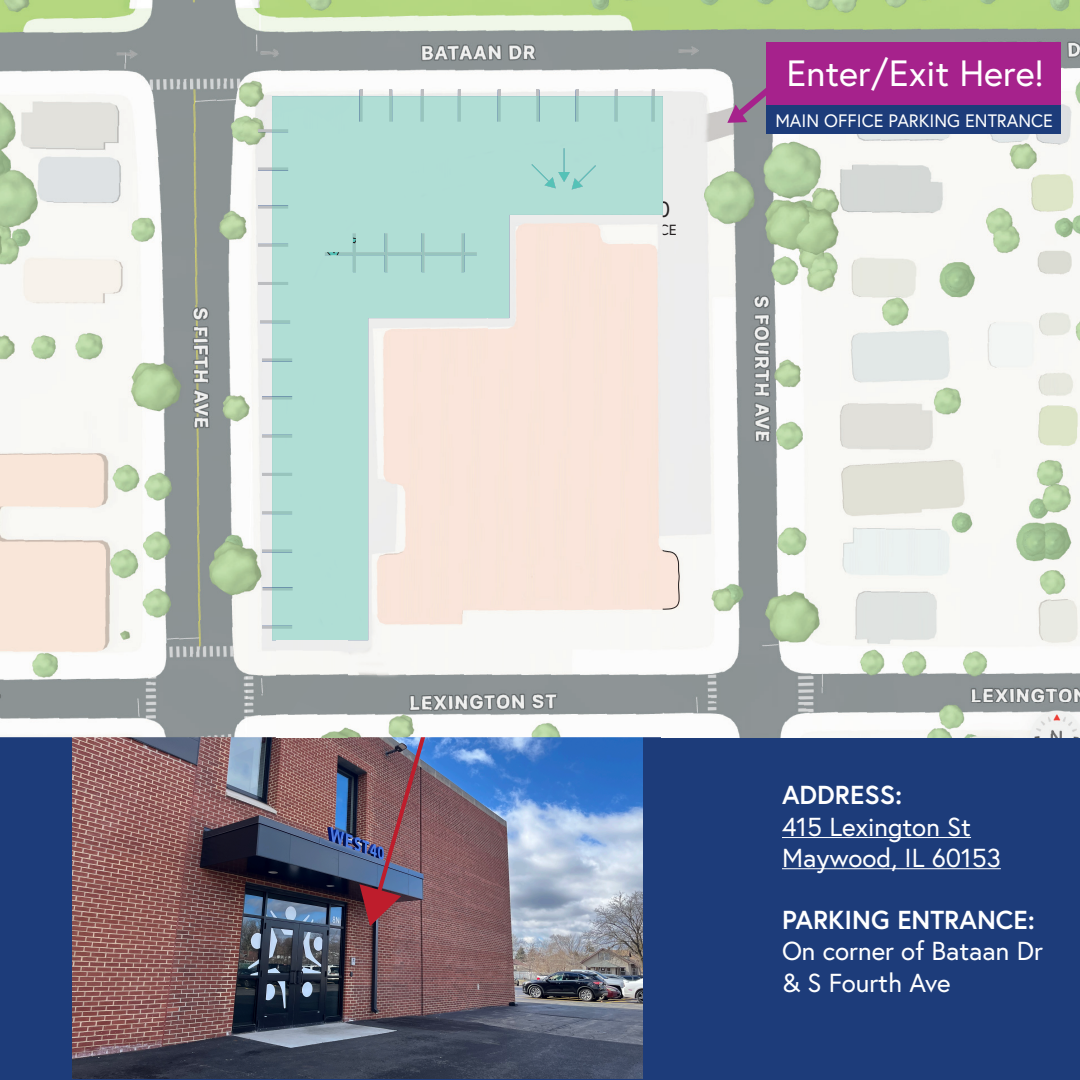
<style>
.page{position:relative;width:1080px;height:1080px;background:#1d3c7a}
.page>*{position:absolute;margin:0;border:0;box-sizing:border-box;transform-origin:0 0}
.t1{font:36.5px "Europa";color:#fff}
.t2{font:26px "Europa";color:#fff}
.t3{font:700 26px "Europa";color:#fff}
.t4{font:18px "Europa";color:#fff}
</style>
<div class="page">
<img style="left:278px;top:0;width:802px;height:103px">
<img style="left:663px;top:103px;width:417px;height:634px">
<img style="left:73px;top:737px;width:569px;height:341px">
<svg style="left:663px;top:223px;width:17px;height:402px;background:#edeae8"></svg>
<svg style="left:373px;top:737px;width:198px;height:170px;background:#787b9b"></svg>
<svg style="left:359px;top:884px;width:42px;height:42px;background:#8e3845"></svg>
<div style="left:766px;top:103px;width:295px;height:31px;background:#1d3c7a"></div>
<div style="left:766px;top:42px;width:295px;height:62px;background:#a6228c"></div>
<hr style="left:652px;top:90px;width:3px;height:32px;background:#bcbdc0">
<hr style="left:615px;top:90px;width:3px;height:32px;background:#bcbdc0">
<hr style="left:576px;top:90px;width:3px;height:32px;background:#bcbdc0">
<hr style="left:536px;top:90px;width:3px;height:32px;background:#bcbdc0">
<hr style="left:498px;top:90px;width:3px;height:32px;background:#bcbdc0">
<hr style="left:458px;top:90px;width:3px;height:32px;background:#bcbdc0">
<hr style="left:421px;top:90px;width:3px;height:32px;background:#bcbdc0">
<hr style="left:389px;top:90px;width:3px;height:32px;background:#bcbdc0">
<hr style="left:360px;top:90px;width:3px;height:32px;background:#bcbdc0">
<svg style="left:727px;top:83px;width:49px;height:40px"></svg>
<hr style="left:782px;top:837px;width:189px;height:1px;background:#fff">
<hr style="left:782px;top:868px;width:219px;height:1px;background:#fff">
<img style="left:0;top:0;width:278px;height:737px">
<div style="left:272px;top:96px;width:391px;height:544px;background:#b0ded5"></div>
<img style="left:487px;top:215px;width:176px;height:522px">
<img style="left:347px;top:318px;width:141px;height:419px">
<img style="left:277px;top:640px;width:71px;height:97px">
<h1 class="t1" style="left:787px;top:50px;width:259px">Enter/Exit Here!</h1>
<p class="t4" style="left:775px;top:109px;width:279px">MAIN OFFICE PARKING ENTRANCE</p>
<p class="t3" style="left:782px;top:777px;width:122px">ADDRESS:</p>
<p class="t2" style="left:782px;top:810px;width:191px">415 Lexington St</p>
<p class="t2" style="left:782px;top:841px;width:220px">Maywood, IL 60153</p>
<p class="t3" style="left:782px;top:902px;width:254px">PARKING ENTRANCE:</p>
<p class="t2" style="left:782px;top:935px;width:262px">On corner of Bataan Dr</p>
<p class="t2" style="left:782px;top:966px;width:170px">&amp; S Fourth Ave</p>
</div>
